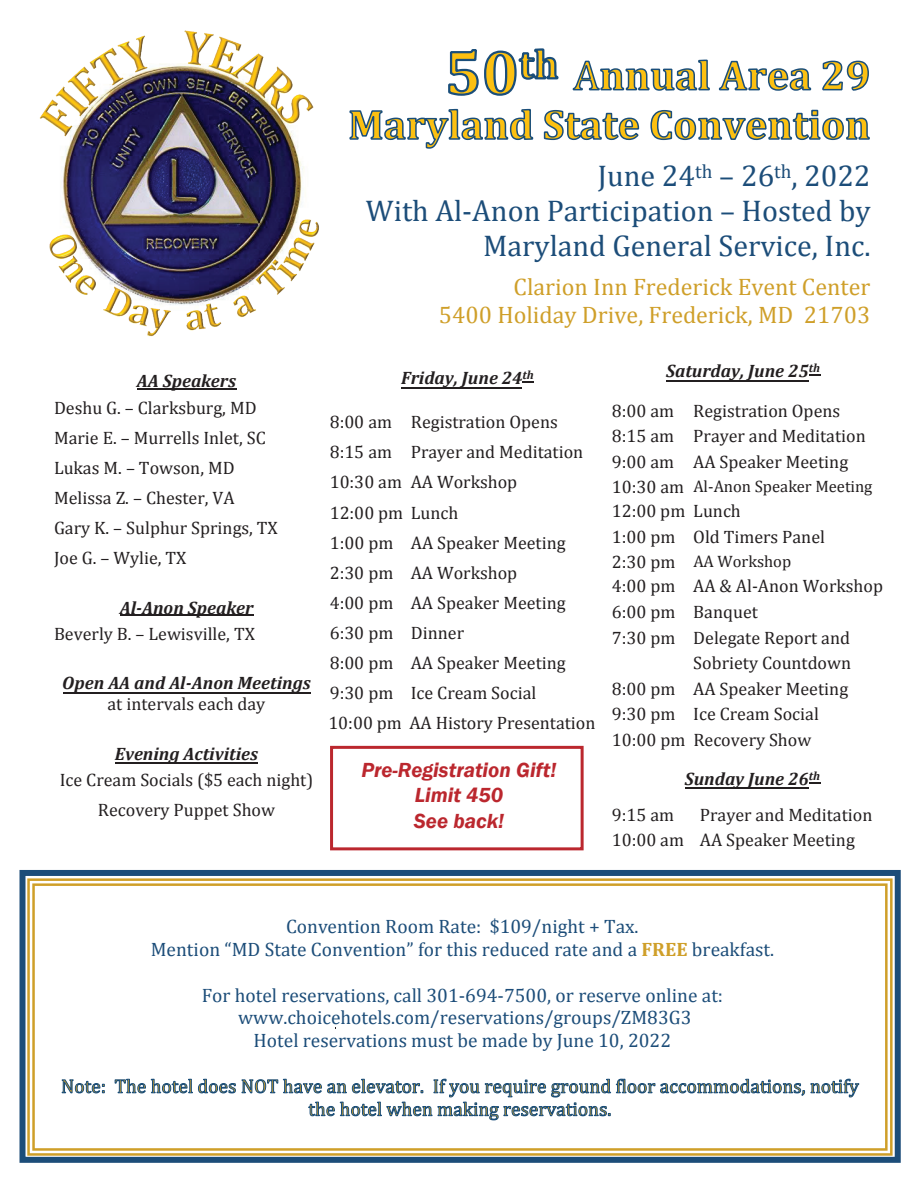
<style>
.page{position:relative;width:918px;height:1188px;background:#fff}
.page>*{position:absolute;margin:0;border:0;box-sizing:border-box;transform-origin:0 0}
.t1{font:30px/35.2px "Cambria";color:#1c4d79;text-align:right}
.t2{font:24px/28.2px "Cambria";color:#cf9f29;text-align:right}
.t3{font:italic 600 21px/25.2px "Franklin Gothic";color:#bb272e;text-align:center}
.t4{font:19.5px/22.8px "Cambria";color:#1c4d79;text-align:center}
.t5{font:18px/30.2px "Cambria";color:#231f20}
.t6{font:italic 700 18px "Cambria";color:#231f20}
.t7{font:16.5px "Cambria";color:#231f20}
.s1{font-size:18px}
.s2{font-weight:700;color:#cf9f29}
</style>
<div class="page">
<svg style="left:448px;top:48px;width:111px;height:48px"></svg>
<img style="left:136px;top:35px;width:9px;height:4px">
<img style="left:185px;top:31px;width:29px;height:8px">
<img style="left:208px;top:36px;width:18px;height:3px">
<img style="left:39px;top:39px;width:275px;height:298px">
<img style="left:49px;top:233px;width:28px;height:26px">
<img style="left:57px;top:254px;width:27px;height:30px">
<img style="left:75px;top:275px;width:21px;height:21px">
<img style="left:101px;top:286px;width:32px;height:32px">
<img style="left:128px;top:305px;width:21px;height:23px">
<img style="left:145px;top:307px;width:27px;height:29px">
<img style="left:185px;top:309px;width:21px;height:21px">
<img style="left:203px;top:302px;width:18px;height:25px">
<img style="left:232px;top:295px;width:24px;height:23px">
<img style="left:255px;top:264px;width:31px;height:32px">
<img style="left:272px;top:257px;width:26px;height:25px">
<img style="left:282px;top:236px;width:33px;height:36px">
<img style="left:298px;top:218px;width:21px;height:20px">
<svg style="left:572px;top:59px;width:297px;height:32px"></svg>
<svg style="left:349px;top:108px;width:521px;height:41px"></svg>
<hr style="left:137px;top:388px;width:99px;height:2px;background:#231f20">
<hr style="left:120px;top:615px;width:133px;height:1px;background:#231f20">
<svg style="left:27px;top:878px;width:866px;height:278px"></svg>
<svg style="left:62px;top:1079px;width:797px;height:41px"></svg>
<div style="left:20px;top:870px;width:881px;height:293px;border:6px solid #1c4d79"></div>
<hr style="left:401px;top:387px;width:121px;height:1px;background:#231f20">
<svg style="left:523px;top:381px;width:11px;height:2px"></svg>
<hr style="left:666px;top:380px;width:142px;height:1px;background:#231f20">
<svg style="left:809px;top:374px;width:11px;height:2px"></svg>
<hr style="left:685px;top:788px;width:123px;height:1px;background:#231f20">
<hr style="left:63px;top:692px;width:247px;height:2px;background:#231f20">
<hr style="left:115px;top:763px;width:143px;height:1px;background:#231f20">
<div style="left:330px;top:746px;width:254px;height:104px;border:3px solid #bb272e"></div>
<p class="t6" style="left:137px;top:369px;width:101px">AA Speakers</p>
<p class="t5" style="left:54px;top:393px;width:225px">Deshu G. – Clarksburg, MD<br>Marie E. – Murrells Inlet, SC<br>Lukas M. – Towson, MD<br>Melissa Z. – Chester, VA<br>Gary K. – Sulphur Springs, TX<br>Joe G. – Wylie, TX</p>
<p class="t6" style="left:120px;top:595px;width:135px">Al-Anon Speaker</p>
<p class="t5" style="left:54px;top:619px;width:202px">Beverly B. – Lewisville, TX</p>
<p class="t6" style="left:62px;top:671px;width:250px">Open AA and Al-Anon Meetings</p>
<p class="t5" style="left:107px;top:689px;width:159px">at intervals each day</p>
<p class="t6" style="left:115px;top:741px;width:145px">Evening Activities</p>
<p class="t5" style="left:60px;top:765px;width:255px;text-align:center">Ice Cream Socials ($5 each night)<br>Recovery Puppet Show</p>
<h1 class="t1" style="left:366px;top:158px;width:506px">June 24<sup>th</sup> – 26<sup>th</sup>, 2022<br>With Al-Anon Participation – Hosted by<br>Maryland General Service, Inc.</h1>
<h2 class="t2" style="left:439px;top:272px;width:433px">Clarion Inn Frederick Event Center<br>5400 Holiday Drive, Frederick, MD 21703</h2>
<p class="t6" style="left:401px;top:365px;width:134px">Friday, June 24<sup>th</sup></p>
<p class="t5" style="left:328px;top:407px;width:269px">8:00 am Registration Opens<br>8:15 am Prayer and Meditation<br>10:30 am AA Workshop<br>12:00 pm Lunch<br>1:00 pm AA Speaker Meeting<br>2:30 pm AA Workshop<br>4:00 pm AA Speaker Meeting<br>6:30 pm Dinner<br>8:00 pm AA Speaker Meeting<br>9:30 pm Ice Cream Social<br>10:00 pm AA History Presentation</p>
<p class="t3" style="left:362px;top:758px;width:196px">Pre-Registration Gift!<br>Limit 450<br>See back!</p>
<p class="t6" style="left:666px;top:358px;width:156px">Saturday, June 25<sup>th</sup></p>
<p class="t5" style="left:612px;top:398px;width:255px;line-height:25.7px">8:00 am Registration Opens<br>8:15 am Prayer and Meditation<br>9:00 am AA Speaker Meeting</p>
<p class="t7" style="left:612px;top:477px;width:262px"><span class="s1">10:30 am</span> Al-Anon Speaker Meeting</p>
<p class="t5" style="left:612px;top:498px;width:215px;line-height:25.8px">12:00 pm Lunch<br>1:00 pm Old Timers Panel</p>
<p class="t7" style="left:612px;top:552px;width:181px"><span class="s1">2:30 pm</span> AA Workshop</p>
<p class="t5" style="left:612px;top:571px;width:273px">4:00 pm AA &amp; Al-Anon Workshop</p>
<p class="t5" style="left:612px;top:597px;width:147px">6:00 pm Banquet</p>
<p class="t5" style="left:612px;top:622px;width:240px">7:30 pm Delegate Report and</p>
<p class="t5" style="left:693px;top:648px;width:159px">Sobriety Countdown</p>
<p class="t5" style="left:612px;top:673px;width:238px">8:00 pm AA Speaker Meeting</p>
<p class="t5" style="left:612px;top:699px;width:209px">9:30 pm Ice Cream Social</p>
<p class="t5" style="left:612px;top:725px;width:201px">10:00 pm Recovery Show</p>
<p class="t6" style="left:685px;top:766px;width:137px">Sunday June 26<sup>th</sup></p>
<p class="t5" style="left:612px;top:799px;width:64px">9:15 am</p>
<p class="t5" style="left:612px;top:802px;width:262px;line-height:25.8px;text-indent:88px">Prayer and Meditation<br>10:00 am AA Speaker Meeting</p>
<p class="t4" style="left:151px;top:915px;width:625px">Convention Room Rate: $109/night + Tax.<br>Mention “MD State Convention” for this reduced rate and a <span class="s2">FREE</span> breakfast.</p>
<p class="t4" style="left:202px;top:983px;width:523px">For hotel reservations, call 301-694-7500, or reserve online at: www.choicehotels.com/reservations/groups/ZM83G3<br>Hotel reservations must be made by June 10, 2022</p>
</div>
